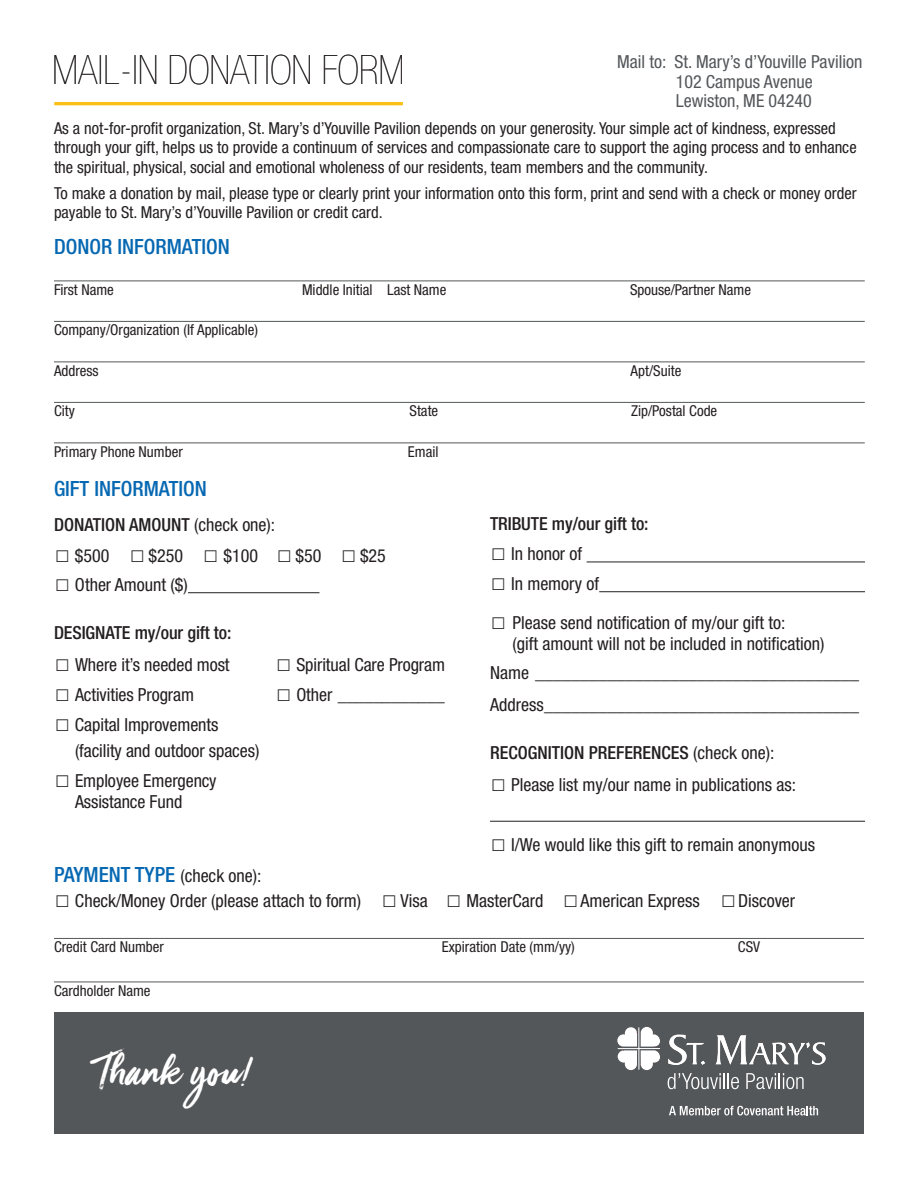
<style>
.page{position:relative;width:918px;height:1188px;background:#fff}
.page>*{position:absolute;margin:0;border:0;box-sizing:border-box;transform-origin:0 0}
.t1{font:44.7px "Viva Beautiful";color:#fff}
.t2{font:200 condensed 40.5px "Helvetica Neue LT Std";color:#231f20}
.t3{font:500 condensed 21px "Helvetica Neue LT Std";color:#0668b2}
.t4{font:condensed 18px/21.6px "Helvetica Neue LT Std";color:#231f20}
.t5{font:500 condensed 18px "Helvetica Neue LT Std";color:#231f20}
.t6{font:condensed 18px "Helvetica Neue LT Std";color:#54575a}
.t7{font:condensed 16.5px/19.5px "Helvetica Neue LT Std";color:#231f20}
.t8{font:condensed 15px "Helvetica Neue LT Std";color:#231f20}
.s1{font-weight:400}
.s2{font-weight:400;font-size:18px;color:#231f20}
</style>
<div class="page">
<hr style="left:54px;top:102px;width:349px;height:3px;background:#fac017">
<hr style="left:54px;top:938px;width:810px;height:1px;background:#54575a">
<hr style="left:54px;top:982px;width:810px;height:1px;background:#54575a">
<div style="left:54px;top:1012px;width:810px;height:122px;background:#54575a"></div>
<hr style="left:587px;top:561px;width:278px;height:1px;background:#231f20">
<hr style="left:599px;top:591px;width:266px;height:1px;background:#231f20">
<hr style="left:490px;top:821px;width:375px;height:1px;background:#231f20">
<hr style="left:188px;top:592px;width:131px;height:1px;background:#231f20">
<hr style="left:54px;top:281px;width:811px;height:1px;background:#54575a">
<hr style="left:54px;top:321px;width:811px;height:1px;background:#54575a">
<hr style="left:54px;top:362px;width:811px;height:1px;background:#54575a">
<hr style="left:54px;top:402px;width:811px;height:1px;background:#54575a">
<hr style="left:54px;top:443px;width:811px;height:1px;background:#54575a">
<svg style="left:668px;top:1073px;width:71px;height:16px"></svg>
<svg style="left:746px;top:1073px;width:58px;height:16px"></svg>
<svg style="left:668px;top:1035px;width:37px;height:30px"></svg>
<svg style="left:716px;top:1035px;width:110px;height:30px"></svg>
<svg style="left:669px;top:1106px;width:149px;height:9px"></svg>
<svg style="left:617px;top:1027px;width:43px;height:43px"></svg>
<hr style="left:618px;top:1048px;width:42px;height:1px;background:#fff">
<p class="t2" style="left:53px;top:47px;width:353px">MAIL-IN DONATION FORM</p>
<p class="t6" style="left:617px;top:51px;width:247px">Mail to: St. Mary’s d’Youville Pavilion</p>
<p class="t6" style="left:676px;top:71px;width:139px">102 Campus Avenue</p>
<p class="t6" style="left:676px;top:90px;width:138px">Lewiston, ME 04240</p>
<p class="t7" style="left:54px;top:118px;width:804px">As a not-for-profit organization, St. Mary’s d’Youville Pavilion depends on your generosity. Your simple act of kindness, expressed through your gift, helps us to provide a continuum of services and compassionate care to support the aging process and to enhance the spiritual, physical, social and emotional wholeness of our residents, team members and the community.</p>
<p class="t7" style="left:54px;top:183px;width:804px">To make a donation by mail, please type or clearly print your information onto this form, print and send with a check or money order payable to St. Mary’s d’Youville Pavilion or credit card.</p>
<p class="t3" style="left:54px;top:234px;width:177px">DONOR INFORMATION</p>
<p class="t8" style="left:54px;top:281px;width:61px">First Name</p>
<p class="t8" style="left:302px;top:281px;width:146px">Middle Initial Last Name</p>
<p class="t8" style="left:630px;top:281px;width:123px">Spouse/Partner Name</p>
<p class="t8" style="left:54px;top:321px;width:206px">Company/Organization (If Applicable)</p>
<p class="t8" style="left:54px;top:362px;width:46px">Address</p>
<p class="t8" style="left:631px;top:362px;width:52px">Apt/Suite</p>
<p class="t8" style="left:54px;top:402px;width:22px">City</p>
<p class="t8" style="left:410px;top:402px;width:30px">State</p>
<p class="t8" style="left:631px;top:402px;width:88px">Zip/Postal Code</p>
<p class="t8" style="left:54px;top:443px;width:130px">Primary Phone Number</p>
<p class="t8" style="left:408px;top:443px;width:32px">Email</p>
<p class="t3" style="left:54px;top:476px;width:154px">GIFT INFORMATION</p>
<p class="t5" style="left:54px;top:514px;width:223px">DONATION AMOUNT <span class="s1">(check one):</span></p>
<p class="t4" style="left:54px;top:545px;width:333px">☐ $500 ☐$250 ☐ $100 ☐$50 ☐$25</p>
<p class="t4" style="left:54px;top:574px;width:135px">☐ Other Amount ($)</p>
<p class="t5" style="left:54px;top:622px;width:179px">DESIGNATE my/our gift to:</p>
<p class="t4" style="left:54px;top:654px;width:177px">☐ Where it’s needed most</p>
<p class="t4" style="left:54px;top:684px;width:142px">☐ Activities Program</p>
<p class="t4" style="left:75px;top:712px;width:186px;line-height:25.5px;text-indent:-21px">☐ Capital Improvements (facility and outdoor spaces)</p>
<p class="t4" style="left:75px;top:770px;width:143px;line-height:21px;text-indent:-21px">☐ Employee Emergency<br>Assistance Fund</p>
<p class="t4" style="left:275px;top:654px;width:171px">☐ Spiritual Care Program</p>
<p class="t4" style="left:275px;top:684px;width:171px">☐ Other ____________</p>
<p class="t5" style="left:490px;top:513px;width:160px">TRIBUTE my/our gift to:</p>
<p class="t4" style="left:490px;top:543px;width:94px">☐ In honor of</p>
<p class="t4" style="left:490px;top:573px;width:111px">☐ In memory of</p>
<p class="t4" style="left:513px;top:611px;width:314px;text-indent:-22px">☐ Please send notification of my/our gift to:<br>(gift amount will not be included in notification)</p>
<p class="t4" style="left:490px;top:661px;width:370px">Name ____________________________________</p>
<p class="t4" style="left:490px;top:693px;width:370px">Address___________________________________</p>
<p class="t5" style="left:490px;top:742px;width:286px">RECOGNITION PREFERENCES <span class="s1">(check one):</span></p>
<p class="t4" style="left:490px;top:774px;width:307px">☐ Please list my/our name in publications as:</p>
<p class="t4" style="left:490px;top:834px;width:326px">☐ I/We would like this gift to remain anonymous</p>
<p class="t3" style="left:54px;top:862px;width:209px">PAYMENT TYPE <span class="s2">(check one):</span></p>
<p class="t4" style="left:54px;top:890px;width:743px">☐ Check/Money Order (please attach to form) ☐Visa ☐ MasterCard ☐American Express ☐Discover</p>
<p class="t8" style="left:54px;top:938px;width:111px">Credit Card Number</p>
<p class="t8" style="left:442px;top:938px;width:134px">Expiration Date (mm/yy)</p>
<p class="t8" style="left:738px;top:938px;width:24px">CSV</p>
<p class="t8" style="left:54px;top:982px;width:98px">Cardholder Name</p>
<p class="t1" style="left:98px;top:1042px;width:152px">Thank you!</p>
</div>
